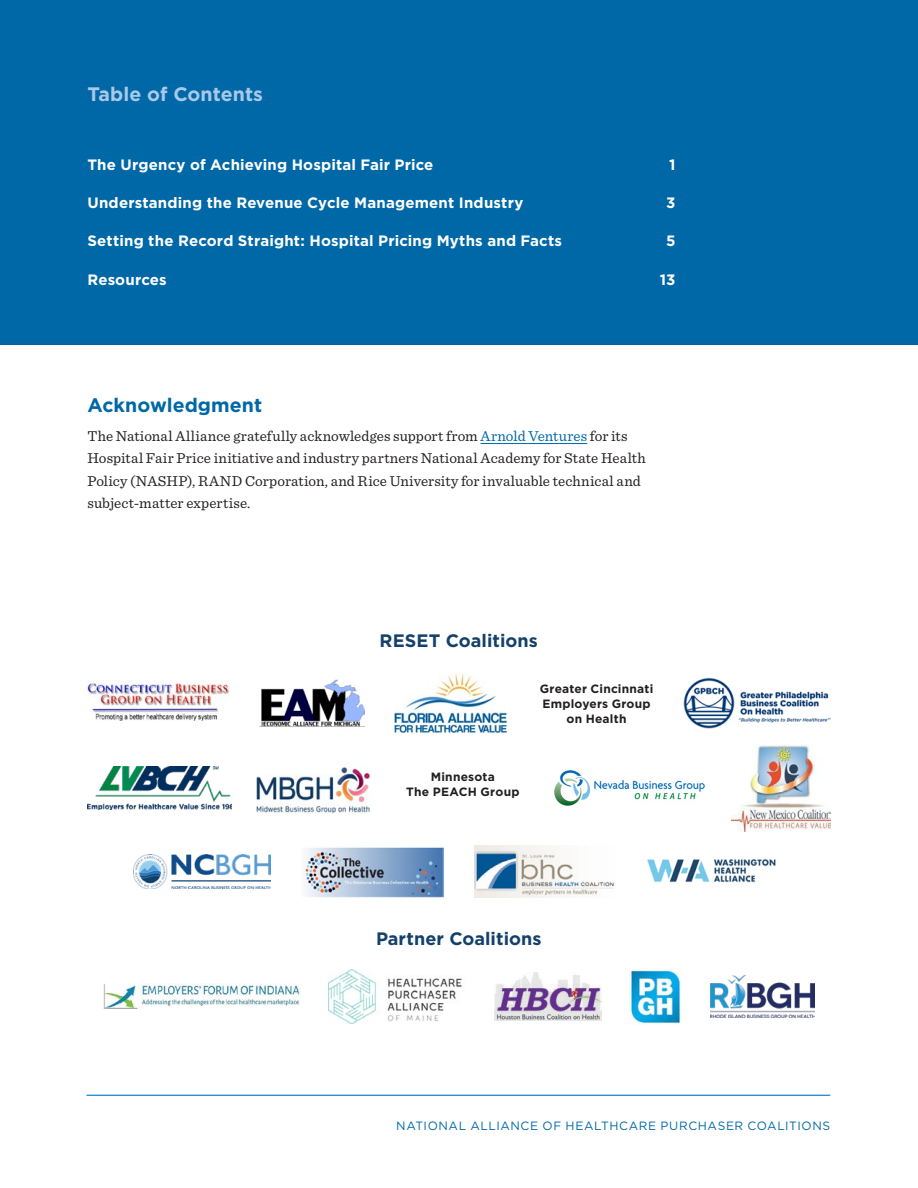
<style>
.page{position:relative;width:918px;height:1188px;background:#fff}
.page>*{position:absolute;margin:0;border:0;box-sizing:border-box;transform-origin:0 0}
.t1{font:700 19.5px "Gotham";color:#a8c9e8}
.t2{font:700 19.5px "Gotham";color:#0168a7}
.t3{font:700 18px "Gotham";letter-spacing:.005em;color:#144169}
.t4{font:15px/22.5px "Sentinel";letter-spacing:.01em;color:#231f20}
.t5{font:700 15px "Gotham";letter-spacing:.01em;color:#fff}
.t6{font:700 12px/15px "Gotham";letter-spacing:.015em;color:#231f20;text-align:center}
.t7{font:12px "Gotham";letter-spacing:.05em;color:#0168a7}
.s1{color:#0168a7}
</style>
<div class="page">
<hr style="left:87px;top:1095px;width:743px;height:1px;background:#0076c8">
<div style="left:0;top:0;width:918px;height:344px;background:#0168a7"></div>
<hr style="left:480px;top:443px;width:107px;height:1px;background:#0168a7">
<img style="left:103px;top:983px;width:197px;height:26px">
<img style="left:494px;top:972px;width:107px;height:48px">
<img style="left:630px;top:968px;width:51px;height:56px">
<img style="left:710px;top:975px;width:104px;height:42px">
<img style="left:329px;top:969px;width:133px;height:54px">
<img style="left:87px;top:767px;width:144px;height:43px">
<img style="left:257px;top:767px;width:113px;height:46px">
<img style="left:554px;top:770px;width:151px;height:36px">
<img style="left:731px;top:745px;width:99px;height:87px">
<img style="left:134px;top:855px;width:136px;height:34px">
<img style="left:475px;top:846px;width:139px;height:51px">
<img style="left:647px;top:859px;width:129px;height:24px">
<img style="left:303px;top:847px;width:141px;height:51px">
<img style="left:261px;top:680px;width:103px;height:46px">
<img style="left:394px;top:673px;width:114px;height:61px">
<img style="left:87px;top:680px;width:142px;height:41px">
<img style="left:684px;top:677px;width:147px;height:52px">
<h1 class="t1" style="left:87px;top:81px;width:177px">Table of Contents</h1>
<p class="t5" style="left:87px;top:155px;width:347px">The Urgency of Achieving Hospital Fair Price</p>
<p class="t5" style="left:669px;top:155px;width:8px">1</p>
<p class="t5" style="left:87px;top:193px;width:437px">Understanding the Revenue Cycle Management Industry</p>
<p class="t5" style="left:666px;top:193px;width:11px">3</p>
<p class="t5" style="left:87px;top:231px;width:476px">Setting the Record Straight: Hospital Pricing Myths and Facts</p>
<p class="t5" style="left:666px;top:231px;width:11px">5</p>
<p class="t5" style="left:87px;top:269px;width:81px">Resources</p>
<p class="t5" style="left:660px;top:269px;width:17px">13</p>
<h1 class="t2" style="left:87px;top:392px;width:176px">Acknowledgment</h1>
<p class="t4" style="left:87px;top:423px;width:560px">The National Alliance gratefully acknowledges support from <span class="s1">Arnold Ventures</span> for its Hospital Fair Price initiative and industry partners National Academy for State Health Policy (NASHP), RAND Corporation, and Rice University for invaluable technical and subject-matter expertise.</p>
<p class="t3" style="left:380px;top:629px;width:160px">RESET Coalitions</p>
<p class="t6" style="left:406px;top:770px;width:115px">Minnesota<br>The PEACH Group</p>
<p class="t6" style="left:540px;top:681px;width:115px">Greater Cincinnati<br>Employers Group on Health</p>
<p class="t3" style="left:376px;top:927px;width:167px">Partner Coalitions</p>
<p class="t7" style="left:396px;top:1118px;width:435px">NATIONAL ALLIANCE OF HEALTHCARE PURCHASER COALITIONS</p>
</div>
